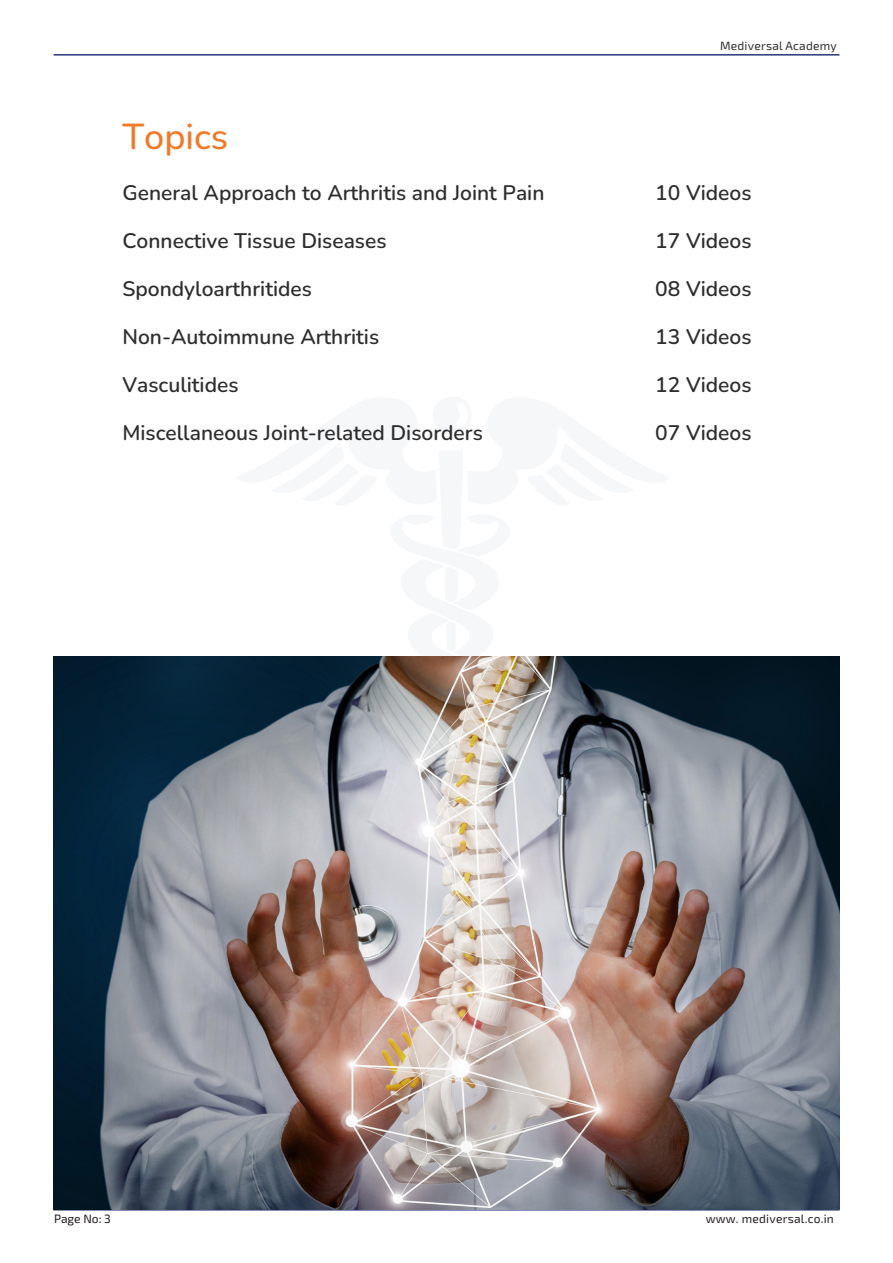
<style>
.page{position:relative;width:893px;height:1263px;background:#fff}
.page>*{position:absolute;margin:0;border:0;box-sizing:border-box;transform-origin:0 0}
.t1{font:200 36px "Nunito";color:#f07a28}
.t2{font:200 21px "Nunito";color:#2e2e2e}
.t3{font:12px "Exo 2";letter-spacing:.02em;color:#231f20}
.t4{font:12px "Exo 2";letter-spacing:.02em;color:#2e2e2e}
</style>
<div class="page">
<hr style="left:54px;top:54px;width:785px;height:2px;background:#26377b">
<img style="left:53px;top:656px;width:787px;height:554px">
<p class="t1" style="left:122px;top:112px;width:107px">Topics</p>
<p class="t2" style="left:122px;top:178px;width:423px">General Approach to Arthritis and Joint Pain</p>
<p class="t2" style="left:122px;top:226px;width:266px">Connective Tissue Diseases</p>
<p class="t2" style="left:122px;top:274px;width:191px">Spondyloarthritides</p>
<p class="t2" style="left:122px;top:322px;width:258px">Non-Autoimmune Arthritis</p>
<p class="t2" style="left:122px;top:370px;width:118px">Vasculitides</p>
<p class="t2" style="left:122px;top:418px;width:362px">Miscellaneous Joint-related Disorders</p>
<p class="t4" style="left:720px;top:38px;width:118px">Mediversal Academy</p>
<p class="t2" style="left:655px;top:178px;width:98px">10 Videos</p>
<p class="t2" style="left:655px;top:226px;width:98px">17 Videos</p>
<p class="t2" style="left:655px;top:274px;width:98px">08 Videos</p>
<p class="t2" style="left:655px;top:322px;width:98px">13 Videos</p>
<p class="t2" style="left:655px;top:370px;width:98px">12 Videos</p>
<p class="t2" style="left:655px;top:418px;width:98px">07 Videos</p>
<p class="t3" style="left:54px;top:1210px;width:58px">Page No: 3</p>
<p class="t3" style="left:706px;top:1210px;width:130px">www. mediversal.co.in</p>
</div>
